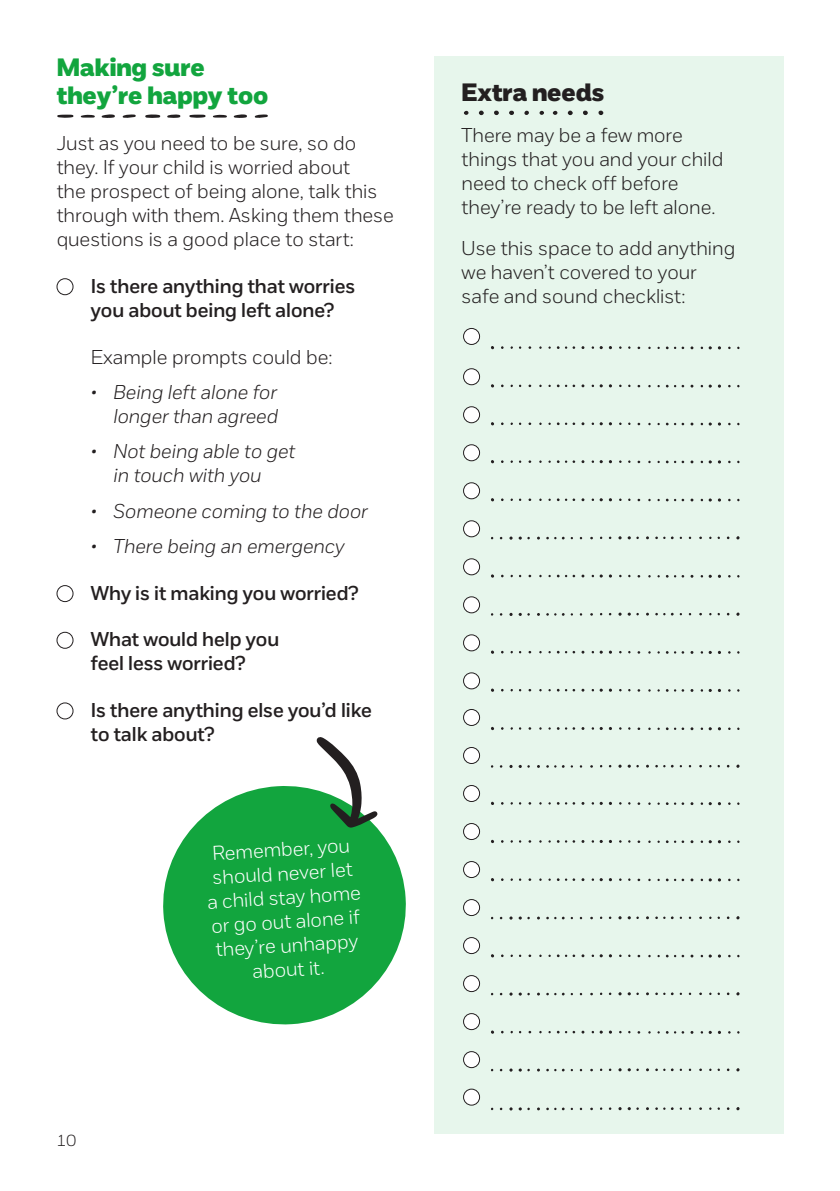
<style>
.page{position:relative;width:840px;height:1191px;background:#fff}
.page>*{position:absolute;margin:0;border:0;box-sizing:border-box;transform-origin:0 0}
.t1{font:25px/28px "NSPCC Headline";color:#12a53e}
.t2{font:25px "NSPCC Headline";color:#231f20}
.t3{font:300 20px/24px "NSPCC";color:#231f20}
.t4{font:600 20px/24px "NSPCC";color:#231f20}
.t5{font:italic 300 20px/24px "NSPCC";color:#231f20;text-align:right}
.t6{font:300 20px/24px "NSPCC";color:#fff;text-align:center}
.t7{font:300 16px "NSPCC";color:#231f20}
</style>
<div class="page">
<div style="left:434px;top:57px;width:348px;height:1077px;background:#e7f6ec"></div>
<svg style="left:478px;top:110px;width:5px;height:5px"></svg>
<svg style="left:494px;top:111px;width:4px;height:4px"></svg>
<svg style="left:509px;top:111px;width:4px;height:4px"></svg>
<svg style="left:524px;top:111px;width:4px;height:4px"></svg>
<svg style="left:464px;top:111px;width:4px;height:4px"></svg>
<svg style="left:539px;top:111px;width:4px;height:4px"></svg>
<svg style="left:567px;top:110px;width:5px;height:5px"></svg>
<svg style="left:583px;top:111px;width:4px;height:4px"></svg>
<svg style="left:552px;top:111px;width:5px;height:4px"></svg>
<svg style="left:598px;top:111px;width:5px;height:4px"></svg>
<div style="left:463px;top:369px;width:16px;height:16px;background:#fff;border-radius:8px"></div>
<div style="left:463px;top:368px;width:16px;height:17px;border:1px solid #231f20;border-radius:8px"></div>
<div style="left:463px;top:747px;width:16px;height:16px;background:#fff;border-radius:8px"></div>
<div style="left:463px;top:747px;width:16px;height:16px;border:1px solid #231f20;border-radius:8px"></div>
<div style="left:463px;top:407px;width:16px;height:16px;background:#fff;border-radius:50%"></div>
<div style="left:463px;top:406px;width:16px;height:17px;border:1px solid #231f20;border-radius:50%"></div>
<div style="left:463px;top:785px;width:16px;height:16px;background:#fff;border-radius:50%"></div>
<div style="left:463px;top:785px;width:16px;height:16px;border:1px solid #231f20;border-radius:50%"></div>
<div style="left:463px;top:445px;width:16px;height:16px;background:#fff;border-radius:50%"></div>
<div style="left:463px;top:444px;width:16px;height:17px;border:1px solid #231f20;border-radius:50%"></div>
<div style="left:463px;top:823px;width:16px;height:16px;background:#fff;border-radius:50%"></div>
<div style="left:463px;top:823px;width:16px;height:16px;border:1px solid #231f20;border-radius:50%"></div>
<div style="left:463px;top:483px;width:16px;height:16px;background:#fff;border-radius:50%"></div>
<div style="left:463px;top:482px;width:16px;height:17px;border:1px solid #231f20;border-radius:50%"></div>
<div style="left:463px;top:861px;width:16px;height:16px;background:#fff;border-radius:50%"></div>
<div style="left:463px;top:861px;width:16px;height:16px;border:1px solid #231f20;border-radius:50%"></div>
<div style="left:463px;top:521px;width:16px;height:16px;background:#fff;border-radius:50%"></div>
<div style="left:463px;top:520px;width:16px;height:17px;border:1px solid #231f20;border-radius:50%"></div>
<div style="left:463px;top:899px;width:16px;height:16px;background:#fff;border-radius:50%"></div>
<div style="left:463px;top:899px;width:16px;height:16px;border:1px solid #231f20;border-radius:50%"></div>
<div style="left:463px;top:559px;width:16px;height:16px;background:#fff;border-radius:50%"></div>
<div style="left:463px;top:558px;width:16px;height:17px;border:1px solid #231f20;border-radius:50%"></div>
<div style="left:463px;top:937px;width:16px;height:16px;background:#fff;border-radius:50%"></div>
<div style="left:463px;top:937px;width:16px;height:16px;border:1px solid #231f20;border-radius:50%"></div>
<div style="left:463px;top:1013px;width:16px;height:16px;background:#fff;border-radius:50%"></div>
<div style="left:463px;top:1013px;width:16px;height:16px;border:1px solid #231f20;border-radius:50%"></div>
<div style="left:463px;top:597px;width:16px;height:16px;background:#fff;border-radius:50%"></div>
<div style="left:463px;top:596px;width:16px;height:17px;border:1px solid #231f20;border-radius:50%"></div>
<div style="left:463px;top:975px;width:16px;height:16px;background:#fff;border-radius:50%"></div>
<div style="left:463px;top:975px;width:16px;height:16px;border:1px solid #231f20;border-radius:50%"></div>
<div style="left:463px;top:1051px;width:16px;height:16px;background:#fff;border-radius:50%"></div>
<div style="left:463px;top:1051px;width:16px;height:16px;border:1px solid #231f20;border-radius:50%"></div>
<div style="left:463px;top:635px;width:16px;height:16px;background:#fff;border-radius:50%"></div>
<div style="left:463px;top:634px;width:16px;height:17px;border:1px solid #231f20;border-radius:50%"></div>
<div style="left:463px;top:1089px;width:16px;height:16px;background:#fff;border-radius:50%"></div>
<div style="left:463px;top:1088px;width:16px;height:17px;border:1px solid #231f20;border-radius:50%"></div>
<div style="left:463px;top:673px;width:16px;height:16px;background:#fff;border-radius:50%"></div>
<div style="left:463px;top:672px;width:16px;height:17px;border:1px solid #231f20;border-radius:50%"></div>
<div style="left:463px;top:328px;width:16px;height:16px;background:#fff;border-radius:50%"></div>
<div style="left:463px;top:328px;width:16px;height:17px;border:1px solid #231f20;border-radius:50%"></div>
<div style="left:463px;top:709px;width:16px;height:16px;background:#fff;border-radius:50%"></div>
<div style="left:463px;top:709px;width:16px;height:16px;border:1px solid #231f20;border-radius:50%"></div>
<svg style="left:145px;top:114px;width:15px;height:4px"></svg>
<svg style="left:57px;top:115px;width:16px;height:3px"></svg>
<svg style="left:101px;top:114px;width:14px;height:4px"></svg>
<svg style="left:167px;top:114px;width:13px;height:4px"></svg>
<svg style="left:122px;top:114px;width:14px;height:4px"></svg>
<svg style="left:81px;top:115px;width:14px;height:3px"></svg>
<svg style="left:189px;top:115px;width:16px;height:3px"></svg>
<svg style="left:233px;top:114px;width:14px;height:4px"></svg>
<svg style="left:254px;top:114px;width:14px;height:4px"></svg>
<svg style="left:213px;top:115px;width:14px;height:3px"></svg>
<div style="left:57px;top:278px;width:16px;height:17px;border:1px solid #231f20;border-radius:50%"></div>
<svg style="left:163px;top:786px;width:243px;height:239px;fill:#12a53e"></svg>
<svg style="left:316px;top:737px;width:61px;height:91px"></svg>
<svg style="left:556px;top:346px;width:19px;height:3px"></svg>
<svg style="left:665px;top:346px;width:18px;height:3px"></svg>
<svg style="left:556px;top:384px;width:19px;height:3px"></svg>
<svg style="left:665px;top:385px;width:18px;height:2px"></svg>
<svg style="left:556px;top:422px;width:19px;height:3px"></svg>
<svg style="left:665px;top:422px;width:18px;height:3px"></svg>
<svg style="left:556px;top:460px;width:19px;height:3px"></svg>
<svg style="left:665px;top:460px;width:18px;height:3px"></svg>
<svg style="left:556px;top:498px;width:19px;height:3px"></svg>
<svg style="left:665px;top:498px;width:18px;height:3px"></svg>
<svg style="left:556px;top:802px;width:19px;height:3px"></svg>
<svg style="left:665px;top:802px;width:18px;height:3px"></svg>
<svg style="left:655px;top:536px;width:18px;height:3px"></svg>
<svg style="left:554px;top:536px;width:10px;height:3px"></svg>
<svg style="left:556px;top:840px;width:19px;height:3px"></svg>
<svg style="left:665px;top:840px;width:18px;height:3px"></svg>
<svg style="left:556px;top:574px;width:19px;height:3px"></svg>
<svg style="left:665px;top:575px;width:18px;height:3px"></svg>
<svg style="left:556px;top:878px;width:19px;height:3px"></svg>
<svg style="left:665px;top:878px;width:18px;height:3px"></svg>
<svg style="left:655px;top:613px;width:18px;height:2px"></svg>
<svg style="left:554px;top:613px;width:10px;height:3px"></svg>
<svg style="left:655px;top:916px;width:18px;height:3px"></svg>
<svg style="left:554px;top:916px;width:10px;height:3px"></svg>
<svg style="left:491px;top:650px;width:3px;height:4px"></svg>
<svg style="left:556px;top:651px;width:19px;height:2px"></svg>
<svg style="left:665px;top:651px;width:18px;height:3px"></svg>
<svg style="left:556px;top:954px;width:19px;height:3px"></svg>
<svg style="left:665px;top:954px;width:18px;height:3px"></svg>
<svg style="left:491px;top:688px;width:3px;height:4px"></svg>
<svg style="left:556px;top:689px;width:19px;height:2px"></svg>
<svg style="left:665px;top:689px;width:18px;height:3px"></svg>
<svg style="left:655px;top:992px;width:18px;height:3px"></svg>
<svg style="left:554px;top:992px;width:10px;height:3px"></svg>
<svg style="left:556px;top:727px;width:19px;height:3px"></svg>
<svg style="left:665px;top:727px;width:18px;height:3px"></svg>
<svg style="left:556px;top:1030px;width:19px;height:3px"></svg>
<svg style="left:665px;top:1031px;width:18px;height:2px"></svg>
<svg style="left:655px;top:764px;width:18px;height:3px"></svg>
<svg style="left:554px;top:765px;width:10px;height:3px"></svg>
<svg style="left:655px;top:1068px;width:18px;height:3px"></svg>
<svg style="left:554px;top:1068px;width:10px;height:3px"></svg>
<svg style="left:655px;top:1107px;width:18px;height:3px"></svg>
<svg style="left:554px;top:1107px;width:10px;height:3px"></svg>
<div style="left:57px;top:585px;width:16px;height:17px;border:1px solid #231f20;border-radius:50%"></div>
<div style="left:57px;top:632px;width:16px;height:16px;border:1px solid #231f20;border-radius:50%"></div>
<div style="left:57px;top:702px;width:16px;height:17px;border:1px solid #231f20;border-radius:50%"></div>
<p class="t1" style="left:57px;top:53px;width:213px">Making sure they’re happy too</p>
<p class="t3" style="left:57px;top:131px;width:338px">Just as you need to be sure, so do they. If your child is worried about<br>the prospect of being alone, talk this through with them. Asking them these questions is a good place to start:</p>
<p class="t4" style="left:91px;top:274px;width:266px;text-indent:-34px">• Is there anything that worries you about being left alone?</p>
<p class="t3" style="left:91px;top:344px;width:243px">Example prompts could be:</p>
<p class="t5" style="left:91px;top:380px;width:189px">• Being left alone for longer than agreed</p>
<p class="t5" style="left:91px;top:439px;width:206px;text-align:center">• Not being able to get in touch with you</p>
<p class="t5" style="left:91px;top:498px;width:278px">• Someone coming to the door</p>
<p class="t5" style="left:91px;top:534px;width:255px">• There being an emergency</p>
<p class="t4" style="left:57px;top:580px;width:303px">• Why is it making you worried?</p>
<p class="t4" style="left:57px;top:627px;width:224px;text-align:center">• What would help you feel less worried?</p>
<p class="t4" style="left:91px;top:698px;width:282px;text-indent:-34px">• Is there anything else you’d like to talk about?</p>
<p class="t7" style="left:57px;top:1131px;width:21px">10</p>
<p class="t6" style="left:203px;top:842px;width:155px;rotate:-4deg">Remember, you should never let a child stay home or go out alone if they’re unhappy about it.</p>
<p class="t2" style="left:461px;top:77px;width:144px">Extra needs</p>
<p class="t3" style="left:461px;top:123px;width:263px">There may be a few more things that you and your child need to check off before they’re ready to be left alone.</p>
<p class="t3" style="left:461px;top:236px;width:275px">Use this space to add anything we haven’t covered to your safe and sound checklist:</p>
</div>
